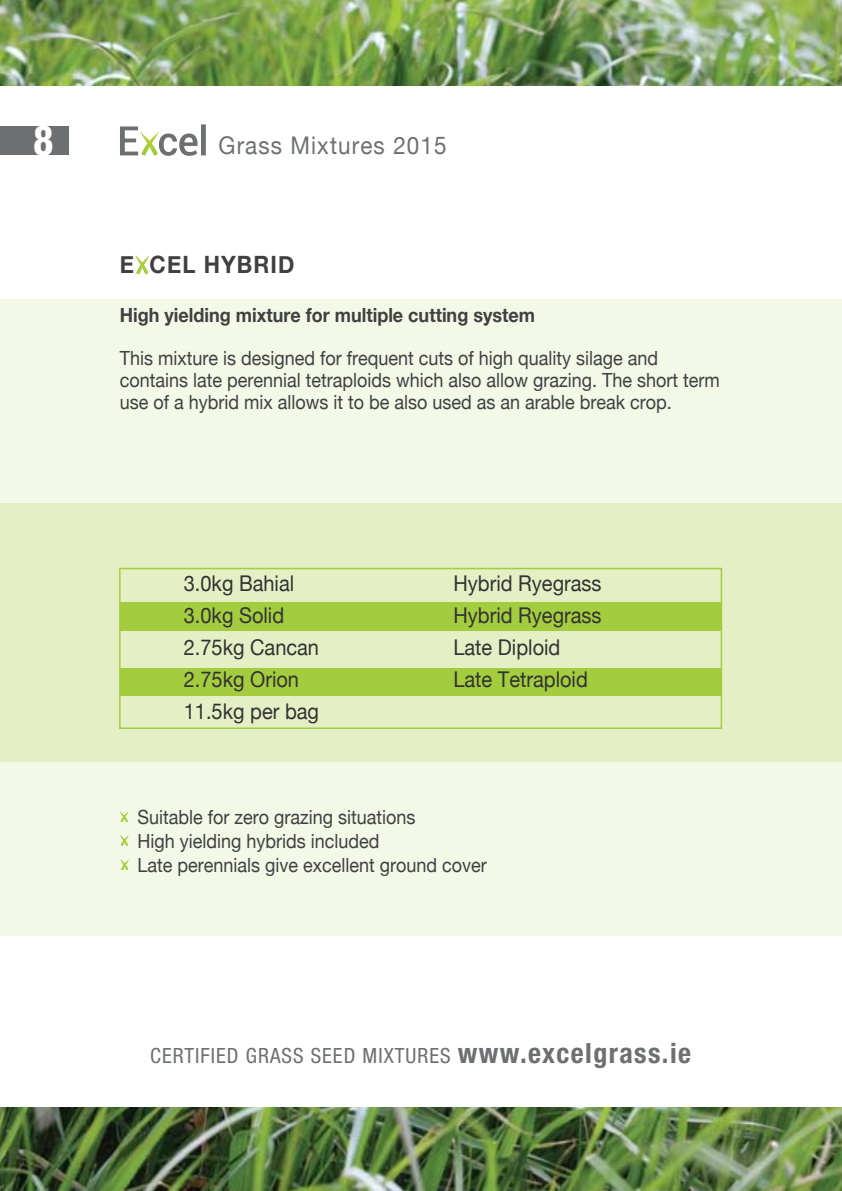
<style>
.page{position:relative;width:842px;height:1191px;background:#fff}
.page>*{position:absolute;margin:0;border:0;box-sizing:border-box;transform-origin:0 0}
.t1{font:800 condensed 41.6px "Helvetica Neue LT Std";color:#fff;scale:.92 1}
.t2{font:24.4px "Helvetica Neue";letter-spacing:.05em;color:#6d6f71;scale:.92 1}
.t3{font:700 23.8px "Helvetica Neue";letter-spacing:.05em;color:#404041;scale:.92 1}
.t4{font:21.6px "Helvetica Neue";color:#333133;scale:.92 1}
.t5{font:condensed 21px "Helvetica Neue LT Std";letter-spacing:.05em;color:#6d6f71}
.t6{font:19.6px/21.6px "Helvetica Neue";color:#404041;scale:.92 1}
.t7{font:700 19.6px "Helvetica Neue";color:#404041;scale:.92 1}
.s1{font-weight:700;font-size:28px}
</style>
<div class="page">
<img style="left:0;top:0;width:842px;height:86px">
<img style="left:0;top:1107px;width:842px;height:84px">
<svg style="left:120px;top:124px;width:86px;height:32px"></svg>
<div style="left:0;top:126px;width:69px;height:29px;background:#6d6f71"></div>
<div style="left:0;top:299px;width:842px;height:637px;background:#f3f8e7"></div>
<div style="left:0;top:503px;width:842px;height:259px;background:#e4efc5"></div>
<div style="left:120px;top:602px;width:601px;height:28px;background:#a3cd3f"></div>
<div style="left:120px;top:668px;width:601px;height:27px;background:#a3cd3f"></div>
<div style="left:119px;top:568px;width:603px;height:161px;border:2px solid #a3cd3f"></div>
<svg style="left:120px;top:811px;width:8px;height:11px"></svg>
<svg style="left:120px;top:835px;width:9px;height:10px"></svg>
<svg style="left:120px;top:859px;width:9px;height:11px"></svg>
<svg style="left:135px;top:256px;width:14px;height:18px"></svg>
<h1 class="t1" style="left:33px;top:114px;width:23px">8</h1>
<p class="t2" style="left:218px;top:131px;width:249px">Grass Mixtures 2015</p>
<p class="t3" style="left:120px;top:250px;width:191px">E CEL HYBRID</p>
<p class="t7" style="left:120px;top:303px;width:453px">High yielding mixture for multiple cutting system</p>
<p class="t6" style="left:120px;top:347px;width:654px">This mixture is designed for frequent cuts of high quality silage and contains late perennial tetraploids which also allow grazing. The short term use of a hybrid mix allows it to be also used as an arable break crop.</p>
<p class="t4" style="left:184px;top:570px;width:121px">3.0kg Bahial</p>
<p class="t4" style="left:453px;top:570px;width:163px">Hybrid Ryegrass</p>
<p class="t4" style="left:184px;top:602px;width:111px">3.0kg Solid</p>
<p class="t4" style="left:453px;top:602px;width:163px">Hybrid Ryegrass</p>
<p class="t4" style="left:184px;top:634px;width:149px">2.75kg Cancan</p>
<p class="t4" style="left:453px;top:634px;width:118px">Late Diploid</p>
<p class="t4" style="left:184px;top:666px;width:127px">2.75kg Orion</p>
<p class="t4" style="left:453px;top:666px;width:148px">Late Tetraploid</p>
<p class="t4" style="left:184px;top:698px;width:149px">11.5kg per bag</p>
<p class="t6" style="left:138px;top:804px;width:381px;line-height:24px">Suitable for zero grazing situations<br>High yielding hybrids included<br>Late perennials give excellent ground cover</p>
<p class="t5" style="left:150px;top:1043px;width:542px">CERTIFIED GRASS SEED MIXTURES <span class="s1">www.excelgrass.ie</span></p>
</div>
